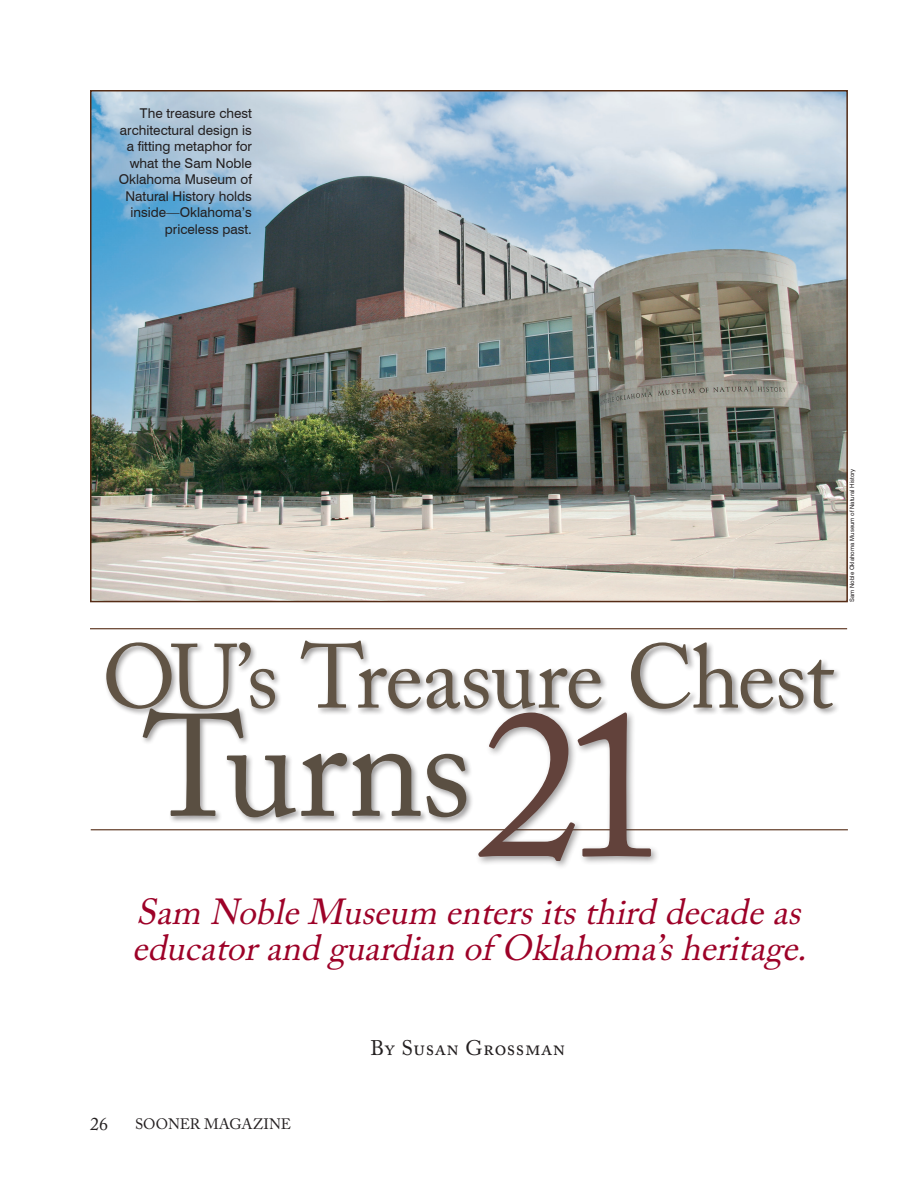
<style>
.page{position:relative;width:918px;height:1188px;background:#fff}
.page>*{position:absolute;margin:0;border:0;box-sizing:border-box;transform-origin:0 0}
.t1{font:210px "Adobe Caslon Pro";color:#62423b}
.t2{font:144px "Adobe Caslon Pro";color:#5a4f42}
.t3{font:90px "Adobe Caslon Pro";color:#615445}
.t4{font:italic 36px/36px "Adobe Caslon Pro";color:#9d0228}
.ByLine{font:21px "Adobe Caslon Pro";letter-spacing:.025em;color:#231f20}
.t5{font:18px "Adobe Caslon Pro";color:#231f20}
.t6{font:15px "Adobe Caslon Pro";color:#231f20}
.Cutline{font:13.5px/16.5px "Swiss 721 BT";color:#231f20;text-align:right}
.Photo_Credit{font:6px "Swiss 721 BT";letter-spacing:.005em;color:#231f20}
</style>
<div class="page">
<hr style="left:91px;top:829px;width:757px;height:1px;background:#552c16">
<img style="left:93px;top:93px;width:752px;height:506px">
<div style="left:104px;top:639px;width:738px;height:77px;background:#231f20;opacity:.45"></div>
<div style="left:475px;top:709px;width:185px;height:161px;background:#231f20;opacity:.45"></div>
<div style="left:141px;top:706px;width:333px;height:119px;background:#231f20;opacity:.45"></div>
<hr style="left:90px;top:628px;width:757px;height:1px;background:#552c16">
<p class="Cutline" style="left:119px;top:105px;width:135px">The treasure chest architectural design is a fitting metaphor for what the Sam Noble<br>Oklahoma Museum of<br>Natural History holds inside—Oklahoma’s priceless past.</p>
<p class="t3" style="left:102px;top:624px;width:734px">OU’s Treasure Chest</p>
<p class="t2" style="left:144px;top:682px;width:329px">Turns</p>
<p class="t1" style="left:477px;top:661px;width:191px">21</p>
<p class="t4" style="left:132px;top:894px;width:689px">Sam NobleMuseum entersitsthirddecadeas educatorandguardianof Oklahoma’sheritage.</p>
<p class="Photo_Credit" style="left:848px;top:602px;width:135px;rotate:-90deg">Sam Noble Oklahoma Museum of Natural History</p>
<h3 class="t5" style="left:90px;top:1113px;width:19px">26</h3>
<p class="t6" style="left:135px;top:1115px;width:158px">SOONER MAGAZINE</p>
<p class="ByLine" style="left:371px;top:1035px;width:196px">By Susan Grossman</p>
</div>
